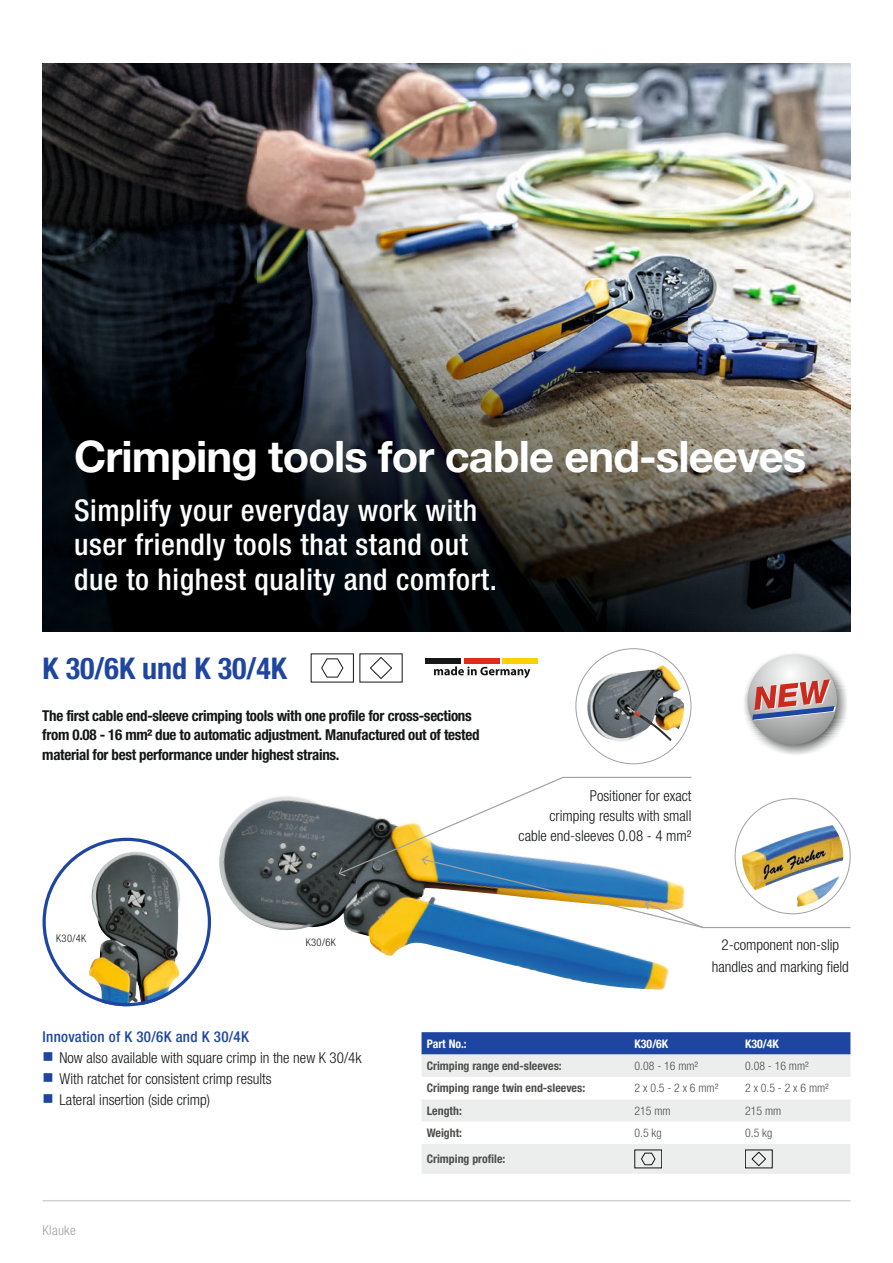
<style>
.page{position:relative;width:893px;height:1263px;background:#fff}
.page>*{position:absolute;margin:0;border:0;box-sizing:border-box;transform-origin:0 0}
.t1{font:700 43.5px "Helvetica Neue LT Pro";letter-spacing:-.02em;color:#fff}
.t2{font:500 condensed 30px/34.5px "Helvetica Neue LT Pro";letter-spacing:.02em;color:#fff}
.t3{font:700 condensed 30px "Helvetica Neue LT Pro";color:#1e46a1}
.t4{font:300 condensed 15px/20px "Helvetica Neue LT Pro";color:#151616;text-align:center}
.t5{font:700 condensed 15px/19.5px "Helvetica Neue LT Pro";letter-spacing:-.02em;color:#151616}
.t6{font:500 condensed 15px "Helvetica Neue LT Pro";letter-spacing:.02em;color:#1e46a1}
.t7{font:300 condensed 13.5px "Helvetica Neue LT Pro";letter-spacing:.02em;color:#a0a1a1}
.t8{font:700 condensed 11.85px "Helvetica Neue LT Pro";color:#4e4e4d}
.t9{font:300 condensed 11.85px "Helvetica Neue LT Pro";color:#4e4e4d}
.t10{font:700 condensed 11.85px "Helvetica Neue LT Pro";color:#fff}
.t11{font:300 condensed 10.5px "Helvetica Neue LT Pro";letter-spacing:.04em;color:#151616}
.s1{color:#1e46a1}
</style>
<div class="page">
<svg style="left:370px;top:657px;width:22px;height:22px"></svg>
<hr style="left:43px;top:1200px;width:807px;height:1px;background:#d1d1d2">
<img style="left:219px;top:796px;width:450px;height:194px">
<img style="left:43px;top:64px;width:807px;height:567px">
<div style="left:425px;top:658px;width:36px;height:5px;background:#151616"></div>
<div style="left:464px;top:658px;width:36px;height:5px;background:#dd2b1c"></div>
<div style="left:502px;top:658px;width:36px;height:5px;background:#fdd000"></div>
<svg style="left:434px;top:666px;width:96px;height:12px"></svg>
<svg style="left:338px;top:776px;width:513px;height:153px"></svg>
<img style="left:587px;top:665px;width:97px;height:77px">
<div style="left:735px;top:799px;width:115px;height:115px;background:#fff;border-radius:50%"></div>
<img style="left:742px;top:825px;width:101px;height:82px">
<div style="left:422px;top:1032px;width:428px;height:22px;background:#1e46a1"></div>
<div style="left:422px;top:1054px;width:428px;height:120px;background:#eceded"></div>
<svg style="left:422px;top:1077px;width:428px;height:67px"></svg>
<svg style="left:641px;top:1152px;width:15px;height:13px"></svg>
<svg style="left:751px;top:1151px;width:15px;height:15px"></svg>
<svg style="left:321px;top:658px;width:23px;height:20px"></svg>
<img style="left:89px;top:851px;width:92px;height:154px">
<img style="left:744px;top:687px;width:103px;height:65px">
<img style="left:747px;top:682px;width:98px;height:5px">
<img style="left:749px;top:678px;width:93px;height:4px">
<img style="left:751px;top:675px;width:89px;height:3px">
<img style="left:753px;top:673px;width:85px;height:2px">
<img style="left:755px;top:671px;width:81px;height:2px">
<img style="left:757px;top:669px;width:78px;height:2px">
<img style="left:759px;top:666px;width:73px;height:2px">
<img style="left:761px;top:664px;width:69px;height:2px">
<img style="left:765px;top:661px;width:61px;height:2px">
<img style="left:768px;top:660px;width:56px;height:1px">
<img style="left:772px;top:658px;width:48px;height:1px">
<img style="left:775px;top:657px;width:42px;height:1px">
<img style="left:777px;top:656px;width:38px;height:1px">
<img style="left:781px;top:655px;width:31px;height:1px">
<img style="left:747px;top:655px;width:90px;height:90px;border-radius:45px">
<svg style="left:752px;top:679px;width:84px;height:41px;background:#b88d94"></svg>
<h1 class="t1" style="left:74px;top:430px;width:734px">Crimping tools for cable end-sleeves</h1>
<h2 class="t2" style="left:74px;top:492px;width:424px">Simplify your everyday work with user friendly tools that stand out due to highest quality and comfort.</h2>
<h2 class="t3" style="left:43px;top:650px;width:246px">K 30/6K und K 30/4K</h2>
<p class="t5" style="left:42px;top:706px;width:439px">The first cable end-sleeve crimping tools with one profile for cross-sections from 0.08 - 16 mm² due to automatic adjustment. Manufactured out of tested material for best performance under highest strains.</p>
<p class="t11" style="left:56px;top:932px;width:32px">K30/4K</p>
<p class="t11" style="left:306px;top:936px;width:32px">K30/6K</p>
<p class="t4" style="left:519px;top:786px;width:174px;text-align:right">Positioner for exact<br>crimping results with small cable end-sleeves 0.08 - 4 mm²</p>
<p class="t4" style="left:712px;top:934px;width:139px;line-height:21.1px">2-component non-slip handles and marking field</p>
<p class="t6" style="left:43px;top:1028px;width:208px">Innovation of K 30/6K and K 30/4K</p>
<p class="t4" style="left:43px;top:1048px;width:320px"><span class="s1">■</span> Now also available with square crimp in the new K 30/4k</p>
<p class="t4" style="left:43px;top:1069px;width:231px"><span class="s1">■</span> With ratchet for consistent crimp results</p>
<p class="t4" style="left:43px;top:1090px;width:169px"><span class="s1">■</span> Lateral insertion (side crimp)</p>
<p class="t7" style="left:43px;top:1222px;width:35px">Klauke</p>
<p class="t10" style="left:427px;top:1036px;width:42px">Part No.:</p>
<p class="t10" style="left:635px;top:1036px;width:35px">K30/6K</p>
<p class="t10" style="left:745px;top:1036px;width:35px">K30/4K</p>
<p class="t8" style="left:427px;top:1058px;width:136px">Crimping range end-sleeves:</p>
<p class="t9" style="left:635px;top:1059px;width:65px">0.08 - 16 mm²</p>
<p class="t9" style="left:745px;top:1059px;width:65px">0.08 - 16 mm²</p>
<p class="t8" style="left:427px;top:1081px;width:160px">Crimping range twin end-sleeves:</p>
<p class="t9" style="left:635px;top:1081px;width:85px">2 x 0.5 - 2 x 6 mm²</p>
<p class="t9" style="left:745px;top:1081px;width:85px">2 x 0.5 - 2 x 6 mm²</p>
<p class="t8" style="left:427px;top:1103px;width:37px">Length:</p>
<p class="t9" style="left:635px;top:1104px;width:38px">215 mm</p>
<p class="t9" style="left:745px;top:1104px;width:38px">215 mm</p>
<p class="t8" style="left:427px;top:1126px;width:37px">Weight:</p>
<p class="t9" style="left:635px;top:1126px;width:29px">0.5 kg</p>
<p class="t9" style="left:745px;top:1126px;width:29px">0.5 kg</p>
<p class="t8" style="left:427px;top:1152px;width:80px">Crimping profile:</p>
</div>
